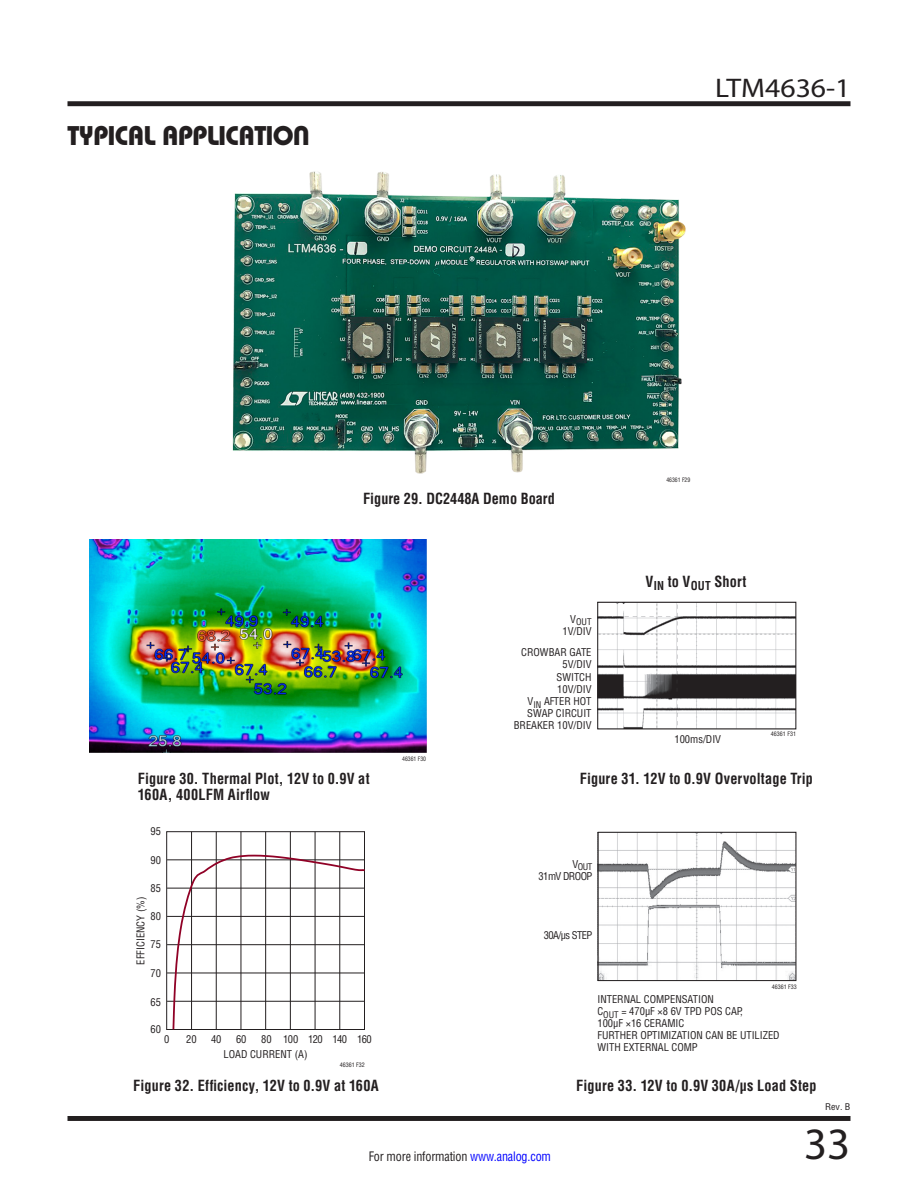
<style>
.page{position:relative;width:918px;height:1188px;background:#fff}
.page>*{position:absolute;margin:0;border:0;box-sizing:border-box;transform-origin:0 0}
.t1{font:45px "Myriad Pro";color:#231f20}
.Section_Heads_non-TO{font:27px "Linear Bauhaus";letter-spacing:-.02em;color:#231f20}
.t2{font:27px "Myriad Pro";color:#231f20;scale:1.1 1}
.Body_text{font:700 15px/16.5px "Linear Helv Cond";letter-spacing:.015em;color:#231f20;scale:.95 1}
.t3{font:12.75px "Linear Helv Cond";letter-spacing:-.015em;color:#231f20;scale:.95 1}
.t4{font:10.5px/12.1px "Linear Helv Cond";color:#231f20;text-align:right}
.t5{font:10.5px "Linear Helv Cond";letter-spacing:-.05em;color:#231f20}
.t6{font:9px "Linear Helv Cond";color:#231f20}
.t7{font:9px "Linear Helv Cond";color:#231f20;scale:1.1 1}
.Body_text-2{font:6px "Linear Helv Cond";color:#231f20}
.Body_text-3{font:6px "Linear Helv Cond";color:#231f20;scale:.95 1}
.s1{color:#00f}
</style>
<div class="page">
<div style="left:68px;top:1116px;width:782px;height:5px;background:#231f20"></div>
<div style="left:68px;top:101px;width:782px;height:5px;background:#231f20"></div>
<div style="left:166px;top:831px;width:199px;height:199px;border:1px solid #231f20"></div>
<hr style="left:191px;top:832px;width:1px;height:198px;background:#231f20">
<hr style="left:216px;top:832px;width:1px;height:198px;background:#231f20">
<hr style="left:241px;top:832px;width:1px;height:198px;background:#231f20">
<hr style="left:265px;top:832px;width:1px;height:198px;background:#231f20">
<hr style="left:290px;top:832px;width:1px;height:198px;background:#231f20">
<hr style="left:315px;top:832px;width:1px;height:198px;background:#231f20">
<hr style="left:340px;top:832px;width:1px;height:198px;background:#231f20">
<hr style="left:167px;top:1001px;width:197px;height:1px;background:#231f20">
<hr style="left:167px;top:973px;width:197px;height:1px;background:#231f20">
<hr style="left:167px;top:944px;width:197px;height:1px;background:#231f20">
<hr style="left:167px;top:916px;width:197px;height:1px;background:#231f20">
<hr style="left:167px;top:888px;width:197px;height:1px;background:#231f20">
<hr style="left:167px;top:860px;width:197px;height:1px;background:#231f20">
<svg style="left:172px;top:854px;width:193px;height:176px"></svg>
<img style="left:600px;top:834px;width:194px;height:145px">
<div style="left:598px;top:832px;width:198px;height:149px;border:1px solid #231f20"></div>
<img style="left:232px;top:171px;width:454px;height:303px">
<img style="left:90px;top:539px;width:336px;height:213px">
<img style="left:599px;top:604px;width:195px;height:123px">
<div style="left:597px;top:602px;width:199px;height:127px;border:1px solid #231f20"></div>
<p class="Section_Heads_non-TO" style="left:68px;top:119px;width:244px">TYPICAL APPLICATION</p>
<h2 class="t2" style="left:715px;top:71px;width:125px">LTM4636-1</h2>
<p class="Body_text" style="left:363px;top:490px;width:203px">Figure 29. DC2448A Demo Board</p>
<p class="Body_text-3" style="left:402px;top:755px;width:27px">46361 F30</p>
<p class="t6" style="left:570px;top:616px;width:23px"><sup>V</sup>OUT</p>
<p class="t4" style="left:521px;top:620px;width:72px;line-height:21.5px">1V/DIV<br>CROWBAR GATE</p>
<p class="t4" style="left:514px;top:658px;width:79px">5V/DIV<br>SWITCH<br>10V/DIV<br>V<sub>IN</sub> AFTER HOT<br>SWAP CIRCUIT<br>BREAKER 10V/DIV</p>
<p class="Body_text-3" style="left:666px;top:476px;width:27px">46361 F29</p>
<p class="Body_text" style="left:646px;top:573px;width:108px">V<sub>IN</sub> to V<sub>OUT</sub> Short</p>
<p class="t4" style="left:674px;top:733px;width:48px">100ms/DIV</p>
<p class="Body_text-2" style="left:771px;top:730px;width:27px">46361 F31</p>
<p class="Body_text" style="left:138px;top:770px;width:246px">Figure 30. Thermal Plot, 12V to 0.9V at<br>160A, 400LFM Airflow</p>
<p class="Body_text" style="left:580px;top:770px;width:247px">Figure 31. 12V to 0.9V Overvoltage Trip</p>
<p class="t4" style="left:150px;top:826px;width:12px">95</p>
<p class="t4" style="left:150px;top:854px;width:12px">90</p>
<p class="t4" style="left:150px;top:882px;width:12px">85</p>
<p class="t4" style="left:134px;top:965px;width:69px;rotate:-90deg">EFFICIENCY (%)</p>
<p class="t4" style="left:150px;top:911px;width:12px">80</p>
<p class="t4" style="left:150px;top:938px;width:12px">75</p>
<p class="t4" style="left:150px;top:967px;width:12px">70</p>
<p class="t4" style="left:150px;top:996px;width:12px">65</p>
<p class="t4" style="left:150px;top:1023px;width:12px">60</p>
<p class="t4" style="left:164px;top:1033px;width:7px">0</p>
<p class="t4" style="left:186px;top:1033px;width:12px">20</p>
<p class="t4" style="left:211px;top:1033px;width:12px">40</p>
<p class="t4" style="left:236px;top:1033px;width:12px">60</p>
<p class="t4" style="left:261px;top:1033px;width:39px">80 100</p>
<p class="t5" style="left:308px;top:1033px;width:65px">120 140 160</p>
<p class="t4" style="left:224px;top:1048px;width:86px">LOAD CURRENT (A)</p>
<p class="Body_text-2" style="left:340px;top:1061px;width:27px">46361 F32</p>
<p class="t6" style="left:573px;top:861px;width:21px"><sup>V</sup>OUT</p>
<p class="t5" style="left:539px;top:870px;width:55px">31mV DROOP</p>
<p class="t5" style="left:544px;top:928px;width:50px">30A/µs STEP</p>
<p class="Body_text-2" style="left:772px;top:983px;width:27px">46361 F33</p>
<p class="t4" style="left:597px;top:993px;width:184px;text-align:left">INTERNAL COMPENSATION<br>C<sub>OUT</sub> = 470µF ×8 6V TPD POS CAP,<br>100µF ×16 CERAMIC<br>FURTHER OPTIMIZATION CAN BE UTILIZED<br>WITH EXTERNAL COMP</p>
<p class="Body_text" style="left:133px;top:1077px;width:260px">Figure 32. Efficiency, 12V to 0.9V at 160A</p>
<p class="Body_text" style="left:576px;top:1077px;width:255px">Figure 33. 12V to 0.9V 30A/µs Load Step</p>
<p class="t7" style="left:825px;top:1102px;width:24px">Rev. B</p>
<p class="t3" style="left:369px;top:1148px;width:193px">For more information <span class="s1">www.analog.com</span></p>
<h1 class="t1" style="left:804px;top:1116px;width:48px">33</h1>
</div>
